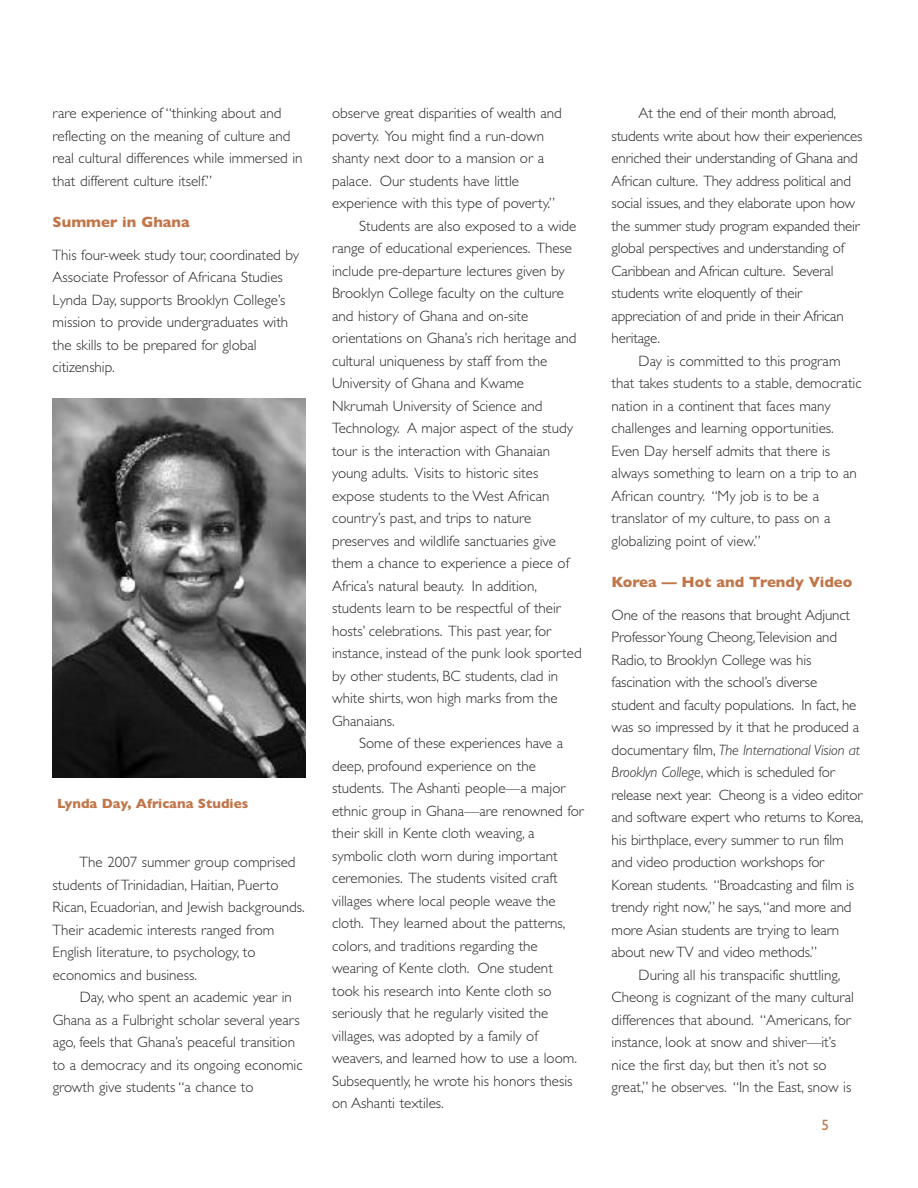
<style>
.page{position:relative;width:918px;height:1188px;background:#fff}
.page>*{position:absolute;margin:0;border:0;box-sizing:border-box;transform-origin:0 0}
.t1{font:300 15px/22.5px "Gill Sans";color:#272627}
.t2{font:italic 300 15px "Gill Sans";letter-spacing:-.01em;color:#272627}
.t3{font:700 15px "Gill Sans";color:#c17549}
.t4{font:15px "Gill Sans";color:#c17549}
.t5{font:700 13.5px "Gill Sans";color:#c17549}
.s1{font-style:normal}
.s2{font-style:italic}
</style>
<div class="page">
<img style="left:52px;top:398px;width:254px;height:379px">
<p class="t1" style="left:53px;top:102px;width:251px">rare experience of “thinking about and reflecting on the meaning of culture and real cultural differences while immersed in that different culture itself.”</p>
<p class="t3" style="left:53px;top:213px;width:139px">Summer in Ghana</p>
<p class="t1" style="left:53px;top:244px;width:248px">This four-week study tour, coordinated by Associate Professor of Africana Studies Lynda Day, supports Brooklyn College’s mission to provide undergraduates with the skills to be prepared for global citizenship.</p>
<p class="t5" style="left:57px;top:795px;width:193px">Lynda Day, Africana Studies</p>
<p class="t1" style="left:53px;top:851px;width:254px;text-indent:27px">The 2007 summer group comprised students of Trinidadian, Haitian, Puerto Rican, Ecuadorian, and Jewish backgrounds.<br>Their academic interests ranged from English literature, to psychology, to economics and business.</p>
<p class="t1" style="left:53px;top:986px;width:252px;text-indent:27px">Day, who spent an academic year in Ghana as a Fulbright scholar several years ago, feels that Ghana’s peaceful transition to a democracy and its ongoing economic growth give students “a chance to</p>
<p class="t1" style="left:332px;top:102px;width:231px">observe great disparities of wealth and</p>
<p class="t1" style="left:332px;top:124px;width:214px">poverty. You might find a run-down</p>
<p class="t1" style="left:332px;top:147px;width:213px">shanty next door to a mansion or a</p>
<p class="t1" style="left:332px;top:169px;width:188px">palace. Our students have little</p>
<p class="t1" style="left:332px;top:192px;width:224px">experience with this type of poverty.”</p>
<p class="t1" style="left:359px;top:214px;width:219px">Students are also exposed to a wide</p>
<p class="t1" style="left:332px;top:237px;width:241px">range of educational experiences. These</p>
<p class="t1" style="left:332px;top:259px;width:234px">include pre-departure lectures given by</p>
<p class="t1" style="left:332px;top:282px;width:233px">Brooklyn College faculty on the culture</p>
<p class="t1" style="left:332px;top:304px;width:198px">and history of Ghana and on-site</p>
<p class="t1" style="left:332px;top:327px;width:246px">orientations on Ghana’s rich heritage and</p>
<p class="t1" style="left:332px;top:349px;width:217px">cultural uniqueness by staff from the</p>
<p class="t1" style="left:332px;top:372px;width:194px">University of Ghana and Kwame</p>
<p class="t1" style="left:332px;top:394px;width:212px">Nkrumah University of Science and</p>
<p class="t1" style="left:332px;top:417px;width:242px">Technology. A major aspect of the study</p>
<p class="t1" style="left:332px;top:439px;width:220px">tour is the interaction with Ghanaian</p>
<p class="t1" style="left:332px;top:462px;width:208px">young adults. Visits to historic sites</p>
<p class="t1" style="left:332px;top:484px;width:219px">expose students to the West African</p>
<p class="t1" style="left:332px;top:507px;width:201px">country’s past, and trips to nature</p>
<p class="t1" style="left:332px;top:529px;width:225px">preserves and wildlife sanctuaries give</p>
<p class="t1" style="left:332px;top:552px;width:239px">them a chance to experience a piece of</p>
<p class="t1" style="left:332px;top:574px;width:206px">Africa’s natural beauty. In addition,</p>
<p class="t1" style="left:332px;top:597px;width:230px">students learn to be respectful of their</p>
<p class="t1" style="left:332px;top:619px;width:221px">hosts’ celebrations. This past year, for</p>
<p class="t1" style="left:332px;top:642px;width:251px">instance, instead of the punk look sported</p>
<p class="t1" style="left:332px;top:664px;width:228px">by other students, BC students, clad in</p>
<p class="t1" style="left:332px;top:687px;width:227px">white shirts, won high marks from the</p>
<p class="t1" style="left:332px;top:709px;width:64px">Ghanaians.</p>
<p class="t1" style="left:359px;top:732px;width:205px">Some of these experiences have a</p>
<p class="t1" style="left:332px;top:754px;width:205px">deep, profound experience on the</p>
<p class="t1" style="left:332px;top:777px;width:235px">students. The Ashanti people—a major</p>
<p class="t1" style="left:332px;top:799px;width:253px">ethnic group in Ghana—are renowned for</p>
<p class="t1" style="left:332px;top:822px;width:204px">their skill in Kente cloth weaving, a</p>
<p class="t1" style="left:332px;top:844px;width:227px">symbolic cloth worn during important</p>
<p class="t1" style="left:332px;top:867px;width:227px">ceremonies. The students visited craft</p>
<p class="t1" style="left:332px;top:889px;width:225px">villages where local people weave the</p>
<p class="t1" style="left:332px;top:912px;width:235px">cloth. They learned about the patterns,</p>
<p class="t1" style="left:332px;top:934px;width:207px">colors, and traditions regarding the</p>
<p class="t1" style="left:332px;top:957px;width:222px">wearing of Kente cloth. One student</p>
<p class="t1" style="left:332px;top:979px;width:221px">took his research into Kente cloth so</p>
<p class="t1" style="left:332px;top:1002px;width:218px">seriously that he regularly visited the</p>
<p class="t1" style="left:332px;top:1024px;width:207px">villages, was adopted by a family of</p>
<p class="t1" style="left:332px;top:1047px;width:246px">weavers, and learned how to use a loom.</p>
<p class="t1" style="left:332px;top:1069px;width:242px">Subsequently, he wrote his honors thesis</p>
<p class="t1" style="left:332px;top:1092px;width:113px">on Ashanti textiles.</p>
<p class="t1" style="left:612px;top:102px;width:252px;text-indent:27px">At the end of their month abroad, students write about how their experiences enriched their understanding of Ghana and African culture. They address political and social issues, and they elaborate upon how the summer study program expanded their global perspectives and understanding of Caribbean and African culture. Several students write eloquently of their appreciation of and pride in their African heritage.</p>
<p class="t1" style="left:612px;top:349px;width:252px;text-indent:27px">Day is committed to this program that takes students to a stable, democratic nation in a continent that faces many challenges and learning opportunities.<br>Even Day herself admits that there is always something to learn on a trip to an African country. “My job is to be a translator of my culture, to pass on a globalizing point of view.”</p>
<p class="t3" style="left:612px;top:573px;width:242px">Korea — Hot and Trendy Video</p>
<p class="t1" style="left:612px;top:604px;width:240px">One of the reasons that brought Adjunct</p>
<p class="t1" style="left:612px;top:626px;width:227px">ProfessorYoung Cheong,Television and</p>
<p class="t1" style="left:612px;top:649px;width:201px">Radio, to Brooklyn College was his</p>
<p class="t1" style="left:612px;top:671px;width:207px">fascination with the school’s diverse</p>
<p class="t1" style="left:612px;top:694px;width:246px">student and faculty populations. In fact, he</p>
<p class="t1" style="left:612px;top:716px;width:249px">was so impressed by it that he produced a</p>
<p class="t2" style="left:612px;top:741px;width:250px"><span class="s1">documentary film,</span> The International Vision at</p>
<p class="t1" style="left:612px;top:761px;width:225px"><span class="s2">Brooklyn College</span>, which is scheduled for</p>
<p class="t1" style="left:612px;top:784px;width:252px">release next year. Cheong is a video editor</p>
<p class="t1" style="left:612px;top:806px;width:253px">and software expert who returns to Korea,</p>
<p class="t1" style="left:612px;top:829px;width:234px">his birthplace, every summer to run film</p>
<p class="t1" style="left:612px;top:851px;width:214px">and video production workshops for</p>
<p class="t1" style="left:612px;top:874px;width:244px">Korean students. “Broadcasting and film is</p>
<p class="t1" style="left:612px;top:896px;width:241px">trendy right now,” he says,“and more and</p>
<p class="t1" style="left:612px;top:919px;width:229px">more Asian students are trying to learn</p>
<p class="t1" style="left:612px;top:941px;width:207px">about new TV and video methods.”</p>
<p class="t1" style="left:639px;top:964px;width:203px">During all his transpacific shuttling,</p>
<p class="t1" style="left:612px;top:986px;width:244px">Cheong is cognizant of the many cultural</p>
<p class="t1" style="left:612px;top:1009px;width:241px">differences that abound. “Americans, for</p>
<p class="t1" style="left:612px;top:1031px;width:226px">instance, look at snow and shiver—it’s</p>
<p class="t1" style="left:612px;top:1054px;width:217px">nice the first day, but then it’s not so</p>
<p class="t1" style="left:612px;top:1076px;width:241px">great,” he observes. “In the East, snow is</p>
<p class="t4" style="left:822px;top:1116px;width:9px">5</p>
</div>
